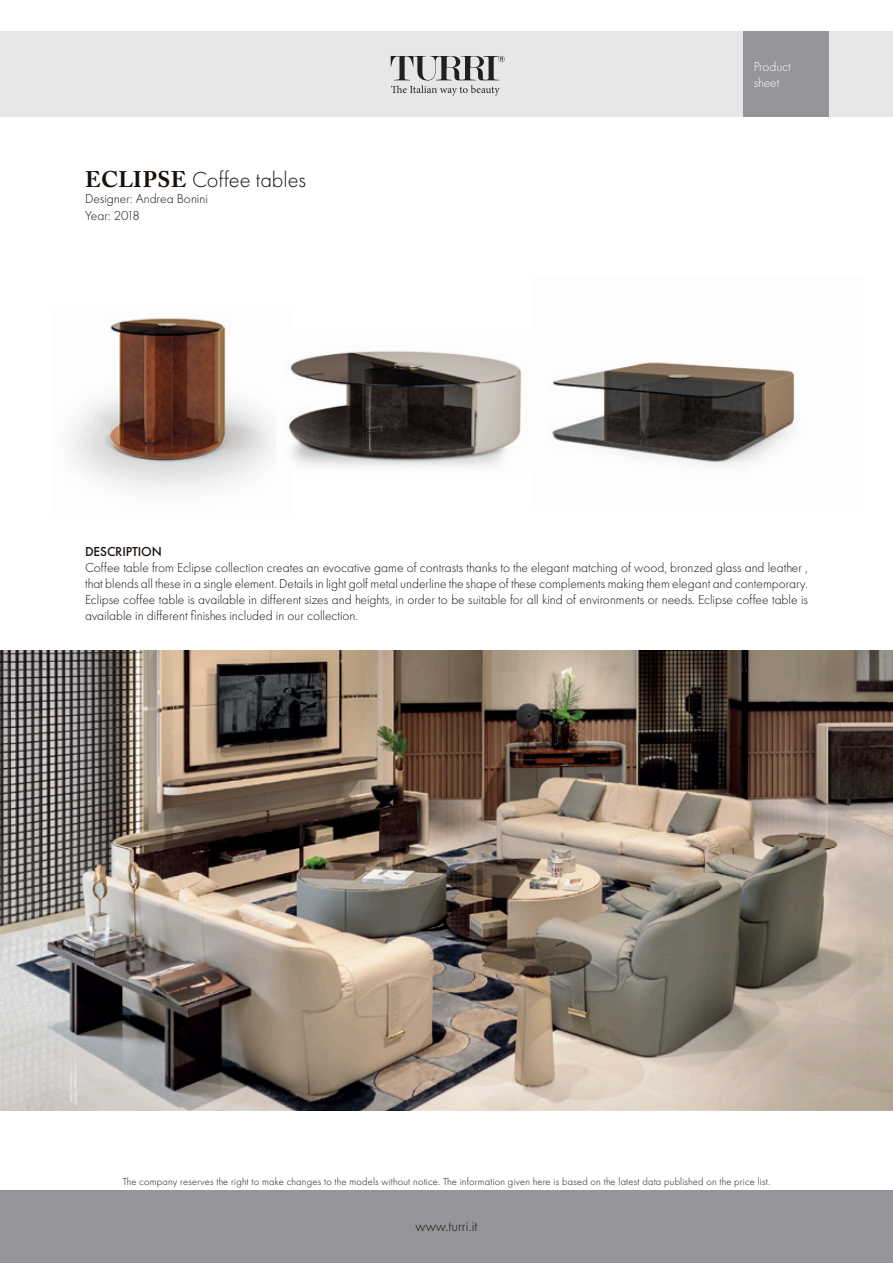
<style>
.page{position:relative;width:893px;height:1263px;background:#fff}
.page>*{position:absolute;margin:0;border:0;box-sizing:border-box;transform-origin:0 0}
.t1{font:300 22.5px "Futura PT";color:#1a110d}
.t2{font:300 15px "Futura PT";color:#1a110d}
.t3{font:300 13.5px/16.2px "Futura PT";color:#1a110d;text-align:justify}
.t4{font:300 13.5px/16.2px "Futura PT";color:#fff}
.t5{font:500 13.5px "Futura PT";letter-spacing:-.01em;color:#1a110d}
.t6{font:300 13.5px "Futura PT";letter-spacing:-.04em;color:#1a110d}
.t7{font:300 10.5px "Futura PT";letter-spacing:.02em;color:#1a110d}
.s1{font-family:"Adobe Caslon Pro";font-weight:700}
</style>
<div class="page">
<div style="left:0;top:32px;width:893px;height:85px;background:#e6e7e9"></div>
<div style="left:0;top:1191px;width:893px;height:72px;background:#939598"></div>
<div style="left:743px;top:32px;width:85px;height:85px;background:#939598"></div>
<svg style="left:391px;top:56px;width:114px;height:40px"></svg>
<img style="left:70px;top:318px;width:205px;height:174px">
<img style="left:288px;top:350px;width:234px;height:118px">
<img style="left:552px;top:362px;width:246px;height:105px">
<img style="left:0;top:650px;width:893px;height:460px">
<p class="t1" style="left:85px;top:167px;width:222px"><span class="s1">ECLIPSE</span> Coffee tables</p>
<p class="t3" style="left:85px;top:191px;width:124px">Designer: Andrea Bonini</p>
<p class="t6" style="left:85px;top:207px;width:56px">Year: 2018</p>
<p class="t4" style="left:754px;top:58px;width:39px">Product sheet</p>
<p class="t5" style="left:85px;top:543px;width:78px">DESCRIPTION</p>
<p class="t3" style="left:85px;top:559px;width:724px">Coffee table from Eclipse collection creates an evocative game of contrasts thanks to the elegant matching of wood, bronzed glass and leather , that blends all these in a single element. Details in light golf metal underline the shape of these complements making them elegant and contemporary.<br>Eclipse coffee table is available in different sizes and heights, in order to be suitable for all kind of environments or needs. Eclipse coffee table is available in different finishes included in our collection.</p>
<p class="t7" style="left:123px;top:1175px;width:649px">The company reserves the right to make changes to the models without notice. The information given here is based on the latest data published on the price list.</p>
<p class="t2" style="left:416px;top:1218px;width:63px">www.turri.it</p>
</div>
